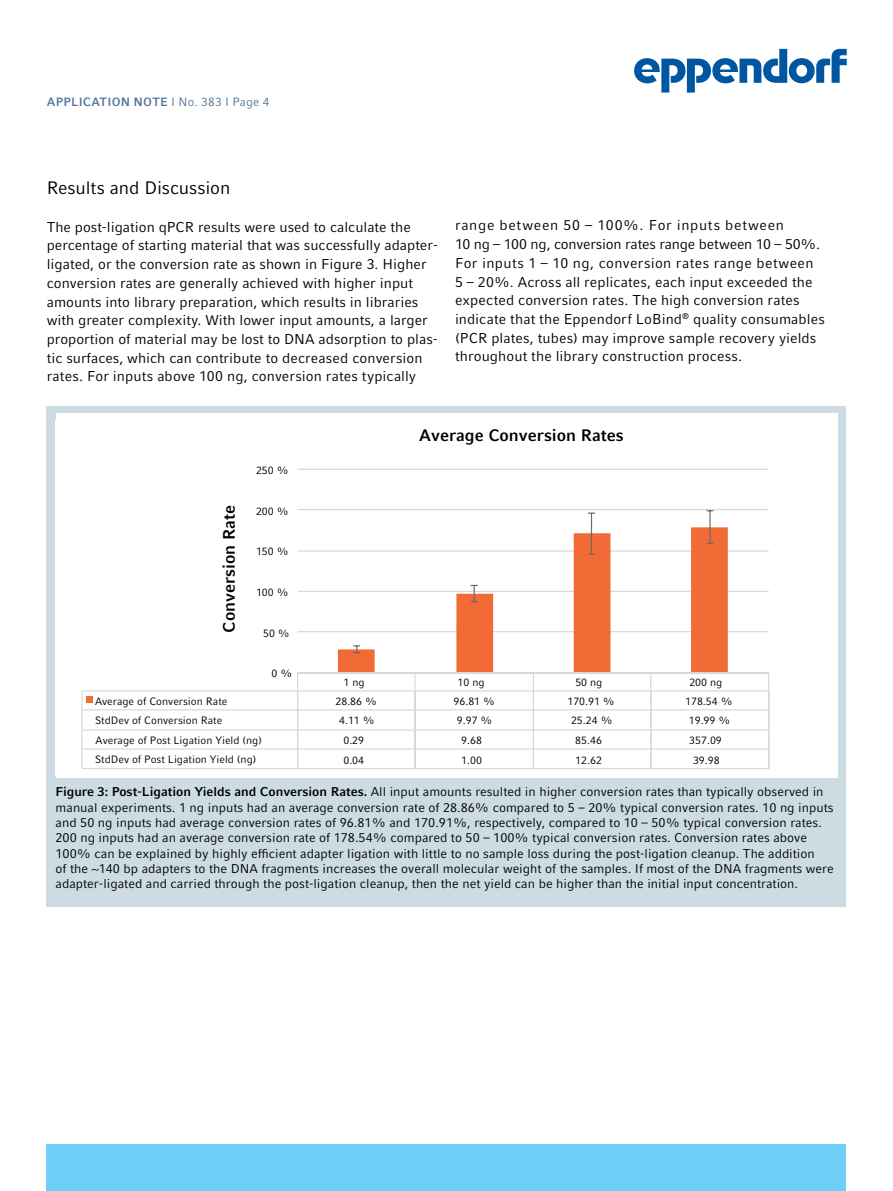
<style>
.page{position:relative;width:893px;height:1191px;background:#fff}
.page>*{position:absolute;margin:0;border:0;box-sizing:border-box;transform-origin:0 0}
.t1{font:18px "Compatil Factfor Eppendorf";letter-spacing:-.005em;color:#000}
.t2{font:700 16.65px "Compatil Factfor Eppendorf";color:#000}
.t3{font:14.25px/18.8px "Compatil Factfor Eppendorf";color:#000}
.t4{font:12.75px/15.3px "Compatil Factfor Eppendorf";color:#000}
.t5{font:700 12px "Compatil Factfor Eppendorf";letter-spacing:.015em;color:#567898}
.t6{font:10.65px "Compatil Factfor Eppendorf";color:#000}
.s1{font-weight:400}
.s2{font-weight:700}
</style>
<div class="page">
<div style="left:47px;top:1144px;width:799px;height:47px;background:#6dcff6"></div>
<svg style="left:634px;top:49px;width:213px;height:44px"></svg>
<div style="left:47px;top:407px;width:799px;height:500px;background:#cddbe3"></div>
<div style="left:56px;top:413px;width:781px;height:364px;background:#fff"></div>
<hr style="left:298px;top:631px;width:471px;height:1px;background:#d7d8da">
<hr style="left:298px;top:591px;width:471px;height:1px;background:#d7d8da">
<hr style="left:298px;top:550px;width:471px;height:1px;background:#d7d8da">
<hr style="left:298px;top:509px;width:471px;height:1px;background:#d7d8da">
<hr style="left:298px;top:469px;width:471px;height:1px;background:#d7d8da">
<svg style="left:338px;top:527px;width:390px;height:145px"></svg>
<svg style="left:353px;top:645px;width:7px;height:8px"></svg>
<svg style="left:471px;top:585px;width:7px;height:17px"></svg>
<svg style="left:588px;top:512px;width:7px;height:42px"></svg>
<svg style="left:706px;top:510px;width:7px;height:34px"></svg>
<hr style="left:298px;top:672px;width:471px;height:1px;background:#d7d8da">
<hr style="left:82px;top:690px;width:687px;height:1px;background:#d7d8da">
<div style="left:86px;top:696px;width:7px;height:7px;background:#f26a36"></div>
<hr style="left:82px;top:709px;width:687px;height:1px;background:#d7d8da">
<hr style="left:82px;top:729px;width:687px;height:1px;background:#d7d8da">
<hr style="left:82px;top:748px;width:687px;height:1px;background:#d7d8da">
<svg style="left:81px;top:691px;width:1px;height:77px"></svg>
<hr style="left:82px;top:768px;width:687px;height:1px;background:#d7d8da">
<svg style="left:297px;top:673px;width:1px;height:95px"></svg>
<svg style="left:414px;top:673px;width:1px;height:95px"></svg>
<svg style="left:533px;top:673px;width:1px;height:95px"></svg>
<svg style="left:650px;top:673px;width:1px;height:95px"></svg>
<svg style="left:768px;top:673px;width:1px;height:95px"></svg>
<p class="t5" style="left:47px;top:95px;width:224px">APPLICATION NOTE <span class="s1">I No. 383 I Page 4</span></p>
<p class="t1" style="left:47px;top:177px;width:185px">Results and Discussion</p>
<p class="t3" style="left:47px;top:217px;width:393px">The post-ligation qPCR results were used to calculate the percentage of starting material that was successfully adapter&shy;ligated, or the conversion rate as shown in Figure 3. Higher conversion rates are generally achieved with higher input amounts into library preparation, which results in libraries with greater complexity. With lower input amounts, a larger proportion of material may be lost to DNA adsorption to plas&shy;tic surfaces, which can contribute to decreased conversion rates. For inputs above 100 ng, conversion rates typically</p>
<p class="t3" style="left:455px;top:216px;width:371px">range between 50 – 100%. For inputs between<br>10 ng – 100 ng, conversion rates range between 10 – 50%.<br>For inputs 1 – 10 ng, conversion rates range between 5 – 20%. Across all replicates, each input exceeded the expected conversion rates. The high conversion rates indicate that the Eppendorf LoBind<sup>®</sup> quality consumables (PCR plates, tubes) may improve sample recovery yields throughout the library construction process.</p>
<p class="t2" style="left:219px;top:632px;width:129px;rotate:-90deg">Conversion Rate</p>
<p class="t6" style="left:256px;top:464px;width:34px">250 %</p>
<p class="t6" style="left:256px;top:504px;width:34px">200 %</p>
<p class="t6" style="left:256px;top:545px;width:34px">150 %</p>
<p class="t6" style="left:256px;top:586px;width:34px">100 %</p>
<p class="t6" style="left:263px;top:627px;width:28px">50 %</p>
<p class="t6" style="left:271px;top:667px;width:22px">0 %</p>
<p class="t2" style="left:419px;top:425px;width:206px">Average Conversion Rates</p>
<p class="t6" style="left:344px;top:676px;width:23px">1 ng</p>
<p class="t6" style="left:458px;top:676px;width:29px">10 ng</p>
<p class="t6" style="left:575px;top:676px;width:29px">50 ng</p>
<p class="t6" style="left:689px;top:676px;width:35px">200 ng</p>
<p class="t6" style="left:95px;top:694px;width:134px">Average of Conversion Rate</p>
<p class="t6" style="left:335px;top:695px;width:43px">28.86 %</p>
<p class="t6" style="left:454px;top:695px;width:43px">96.81 %</p>
<p class="t6" style="left:567px;top:695px;width:49px">170.91 %</p>
<p class="t6" style="left:685px;top:695px;width:49px">178.54 %</p>
<p class="t6" style="left:95px;top:714px;width:129px">StdDev of Conversion Rate</p>
<p class="t6" style="left:339px;top:714px;width:37px">4.11 %</p>
<p class="t6" style="left:457px;top:714px;width:37px">9.97 %</p>
<p class="t6" style="left:571px;top:714px;width:43px">25.24 %</p>
<p class="t6" style="left:689px;top:714px;width:43px">19.99 %</p>
<p class="t6" style="left:96px;top:733px;width:168px">Average of Post Ligation Yield (ng)</p>
<p class="t6" style="left:343px;top:734px;width:22px">0.29</p>
<p class="t6" style="left:461px;top:734px;width:22px">9.68</p>
<p class="t6" style="left:575px;top:734px;width:28px">85.46</p>
<p class="t6" style="left:689px;top:734px;width:34px">357.09</p>
<p class="t6" style="left:95px;top:753px;width:163px">StdDev of Post Ligation Yield (ng)</p>
<p class="t6" style="left:343px;top:753px;width:22px">0.04</p>
<p class="t6" style="left:461px;top:753px;width:22px">1.00</p>
<p class="t6" style="left:575px;top:753px;width:28px">12.62</p>
<p class="t6" style="left:693px;top:753px;width:28px">39.98</p>
<p class="t4" style="left:56px;top:784px;width:780px"><span class="s2">Figure 3: Post-Ligation Yields and Conversion Rates.</span> All input amounts resulted in higher conversion rates than typically observed in manual experiments. 1 ng inputs had an average conversion rate of 28.86% compared to 5 – 20% typical conversion rates. 10 ng inputs and 50 ng inputs had average conversion rates of 96.81% and 170.91%, respectively, compared to 10 – 50% typical conversion rates.<br>200 ng inputs had an average conversion rate of 178.54% compared to 50 – 100% typical conversion rates. Conversion rates above 100% can be explained by highly efficient adapter ligation with little to no sample loss during the post-ligation cleanup. The addition<br>of the ~140 bp adapters to the DNA fragments increases the overall molecular weight of the samples. If most of the DNA fragments were adapter-ligated and carried through the post-ligation cleanup, then the net yield can be higher than the initial input concentration.</p>
</div>
